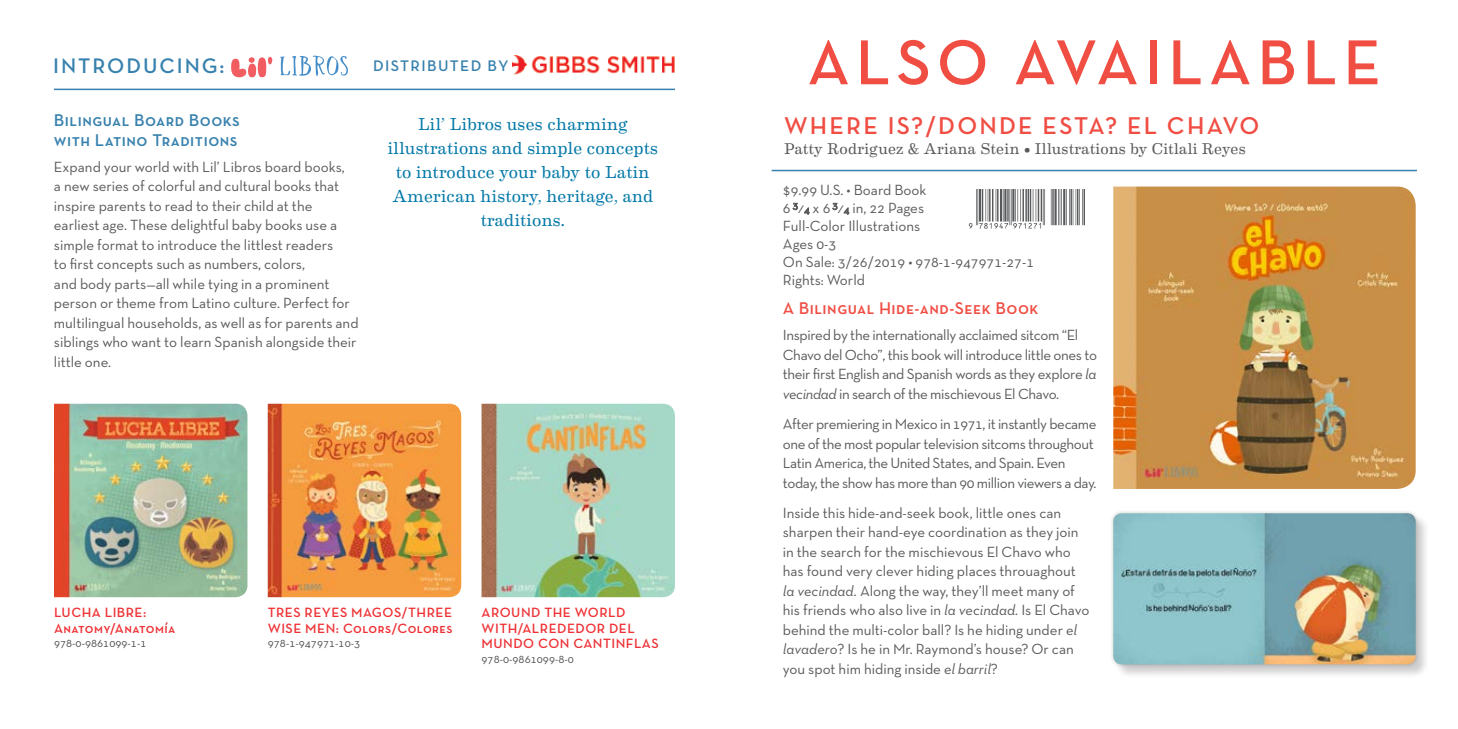
<style>
.page{position:relative;width:1458px;height:729px;background:#fff}
.page>*{position:absolute;margin:0;border:0;box-sizing:border-box;transform-origin:0 0}
.t1{font:64.5px "Neutra Text Demi SC";letter-spacing:.09em;color:#f04d43}
.t2{font:24.75px "Neutra Text Demi SC";letter-spacing:.09em;color:#f04d43}
.t3{font:21.45px "Neutra Text Demi SC";letter-spacing:.09em;color:#3781ae}
.t4{font:17.4px/24px "Eames Century Modern";letter-spacing:.015em;color:#0278a8;text-align:center}
.t5{font:17.25px/19.5px "Neutra Text Demi SC";letter-spacing:.03em;color:#3781ae}
.t6{font:17.25px "Neutra Text Demi SC";letter-spacing:.03em;color:#f04d43}
.t7{font:15.6px "Eames Century Modern";letter-spacing:.015em;color:#58595b}
.t8{font:15.6px "Neutra Text Demi SC";letter-spacing:.09em;color:#3781ae}
.t9{font:15px/19.5px "Neutra Text TF";color:#58595b}
.t10{font:15px/19.5px "Neutra Text TF";letter-spacing:-.025em;color:#58595b}
.t11{font:13.65px/15.6px "Neutra Text Demi SC";letter-spacing:.035em;color:#ee3135}
.t12{font:11.7px "Neutra Text TF";color:#4f4f51}
.s1{font-size:10.5px}
.s2{font-style:italic}
</style>
<div class="page">
<hr style="left:54px;top:89px;width:621px;height:1px;background:#3781ae">
<svg style="left:280px;top:56px;width:68px;height:20px"></svg>
<svg style="left:231px;top:57px;width:41px;height:21px"></svg>
<svg style="left:793px;top:203px;width:5px;height:7px"></svg>
<svg style="left:804px;top:208px;width:5px;height:6px"></svg>
<svg style="left:833px;top:203px;width:4px;height:7px"></svg>
<svg style="left:844px;top:208px;width:5px;height:6px"></svg>
<hr style="left:772px;top:170px;width:645px;height:1px;background:#3781ae">
<img style="left:1113px;top:187px;width:303px;height:302px">
<img style="left:969px;top:189px;width:116px;height:40px">
<img style="left:482px;top:404px;width:193px;height:193px">
<img style="left:268px;top:404px;width:193px;height:193px">
<img style="left:54px;top:404px;width:193px;height:193px">
<img style="left:513px;top:56px;width:162px;height:19px">
<div style="left:1114px;top:514px;width:316px;height:165px;background:#000;opacity:.2"></div>
<div style="left:1110px;top:509px;width:310px;height:159px;background:#000;opacity:.2"></div>
<img style="left:1113px;top:513px;width:303px;height:151px">
<h3 class="t3" style="left:53px;top:52px;width:173px">INTRODUCING:</h3>
<p class="t8" style="left:373px;top:57px;width:137px">DISTRIBUTED BY</p>
<p class="t5" style="left:54px;top:110px;width:187px">Bilingual Board Books with Latino Traditions</p>
<p class="t9" style="left:54px;top:157px;width:306px">Expand your world with Lil’ Libros board books,<br>a new series of colorful and cultural books that inspire parents to read to their child at the earliest age. These delightful baby books use a simple format to introduce the littlest readers<br>to first concepts such as numbers, colors,<br>and body parts—all while tying in a prominent person or theme from Latino culture. Perfect for multilingual households, as well as for parents and siblings who want to learn Spanish alongside their little one.</p>
<p class="t4" style="left:388px;top:111px;width:272px">Lil’ Libros uses charming illustrations and simple concepts to introduce your baby to Latin<br>American history, heritage, and traditions.</p>
<p class="t11" style="left:54px;top:604px;width:123px">LUCHA LIBRE:<br>Anatomy/Anatomía</p>
<p class="t12" style="left:54px;top:636px;width:94px">978-0-9861099-1-1</p>
<p class="t11" style="left:268px;top:604px;width:186px">TRES REYES MAGOS/THREE<br>WISE MEN: Colors/Colores</p>
<p class="t12" style="left:268px;top:636px;width:94px">978-1-947971-10-3</p>
<p class="t11" style="left:482px;top:604px;width:179px">AROUND THE WORLD<br>WITH/ALREDEDOR DEL<br>MUNDO CON CANTINFLAS</p>
<p class="t12" style="left:482px;top:652px;width:94px">978-0-9861099-8-0</p>
<h1 class="t1" style="left:807px;top:23px;width:575px">ALSO AVAILABLE</h1>
<h2 class="t2" style="left:784px;top:110px;width:477px">WHERE IS?/DONDE ESTA? EL CHAVO</h2>
<p class="t7" style="left:784px;top:137px;width:463px">Patty Rodriguez &amp; Ariana Stein • Illustrations by Citlali Reyes</p>
<p class="t9" style="left:783px;top:181px;width:253px;line-height:18px">$9.99 U.S. • Board Book<br>6 <sup>3</sup>⁄<span class="s1">4</span> x 6 <sup>3</sup>⁄<span class="s1">4</span> in, 22 Pages<br>Full-Color Illustrations<br>Ages 0-3<br>On Sale: 3/26/2019 • 978-1-947971-27-1<br>Rights: World</p>
<p class="t6" style="left:783px;top:297px;width:257px">A Bilingual Hide-and-Seek Book</p>
<p class="t10" style="left:783px;top:325px;width:316px">Inspired by the internationally acclaimed sitcom “El Chavo del Ocho”, this book will introduce little ones to their first English and Spanish words as they explore <span class="s2">la vecindad</span> in search of the mischievous El Chavo.</p>
<p class="t10" style="left:783px;top:414px;width:315px">After premiering in Mexico in 1971, it instantly became one of the most popular television sitcoms throughout Latin America, the United States, and Spain. Even today, the show has more than 90 million viewers a day.</p>
<p class="t9" style="left:783px;top:503px;width:308px">Inside this hide-and-seek book, little ones can sharpen their hand-eye coordination as they join in the search for the mischievous El Chavo who has found very clever hiding places throuaghout <span class="s2">la vecindad.</span> Along the way, they’ll meet many of his friends who also live in <span class="s2">la vecindad.</span> Is El Chavo behind the multi-color ball? Is he hiding under <span class="s2">el lavadero</span>? Is he in Mr. Raymond’s house? Or can you spot him hiding inside <span class="s2">el barril</span>?</p>
</div>
